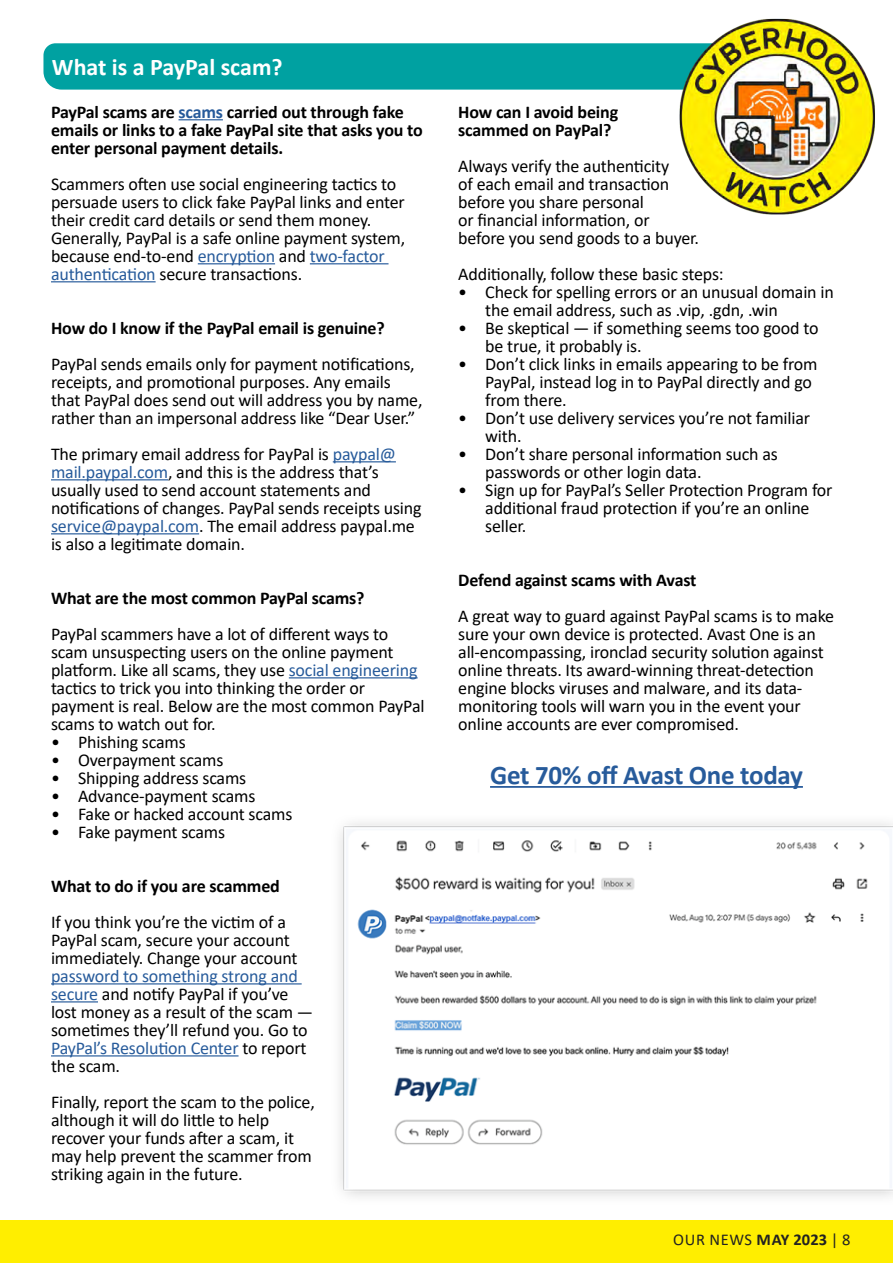
<style>
.page{position:relative;width:893px;height:1263px;background:#fff}
.page>*{position:absolute;margin:0;border:0;box-sizing:border-box;transform-origin:0 0}
.t1{font:700 27px "Calibri";letter-spacing:-.01em;color:#275b9b}
.t2{font:700 24px "Calibri";color:#fff}
.t3{font:18px/18px "Calibri";letter-spacing:-.01em;color:#000}
.t4{font:700 18px/18px "Calibri";letter-spacing:-.01em;color:#000}
.t5{font:16.5px "Calibri";letter-spacing:.04em;color:#222221}
.s1{color:#275b9b}
.s2{font-weight:700}
</style>
<div class="page">
<div style="left:0;top:1220px;width:893px;height:43px;background:#fe0"></div>
<div style="left:43px;top:43px;width:635px;height:47px;background:#00a1a1"></div>
<hr style="left:178px;top:119px;width:45px;height:1px;background:#275b9b">
<hr style="left:198px;top:263px;width:77px;height:1px;background:#275b9b">
<hr style="left:310px;top:263px;width:79px;height:1px;background:#275b9b">
<hr style="left:51px;top:281px;width:105px;height:1px;background:#275b9b">
<hr style="left:333px;top:461px;width:63px;height:1px;background:#275b9b">
<hr style="left:51px;top:479px;width:117px;height:1px;background:#275b9b">
<hr style="left:51px;top:533px;width:148px;height:1px;background:#275b9b">
<hr style="left:289px;top:677px;width:129px;height:1px;background:#275b9b">
<hr style="left:51px;top:983px;width:251px;height:1px;background:#275b9b">
<hr style="left:51px;top:1001px;width:47px;height:1px;background:#275b9b">
<hr style="left:51px;top:1055px;width:188px;height:1px;background:#275b9b">
<hr style="left:490px;top:786px;width:313px;height:2px;background:#275b9b">
<img style="left:678px;top:18px;width:197px;height:197px">
<img style="left:339px;top:822px;width:554px;height:375px">
<h2 class="t2" style="left:52px;top:51px;width:232px">What is a PayPal scam?</h2>
<p class="t4" style="left:51px;top:103px;width:373px">PayPal scams are <span class="s1">scams</span> carried out through fake emails or links to a fake PayPal site that asks you to enter personal payment details.</p>
<p class="t3" style="left:51px;top:174px;width:356px">Scammers often use social engineering tactics to persuade users to click fake PayPal links and enter their credit card details or send them money.<br>Generally, PayPal is a safe online payment system, because end-to-end <span class="s1">encryption</span> and <span class="s1">two-factor authentication</span> secure transactions.</p>
<p class="t4" style="left:51px;top:319px;width:335px">How do I know if the PayPal email is genuine?</p>
<p class="t3" style="left:51px;top:354px;width:373px">PayPal sends emails only for payment notifications, receipts, and promotional purposes. Any emails that PayPal does send out will address you by name, rather than an impersonal address like “Dear User.”</p>
<p class="t3" style="left:51px;top:444px;width:372px">The primary email address for PayPal is <span class="s1">paypal@ mail.paypal.com</span>, and this is the address that’s usually used to send account statements and notifications of changes. PayPal sends receipts using <span class="s1">service@paypal.com</span>. The email address paypal.me is also a legitimate domain.</p>
<p class="t4" style="left:51px;top:589px;width:315px">What are the most common PayPal scams?</p>
<p class="t3" style="left:51px;top:624px;width:375px">PayPal scammers have a lot of different ways to scam unsuspecting users on the online payment platform. Like all scams, they use <span class="s1">social engineering </span>tactics to trick you into thinking the order or payment is real. Below are the most common PayPal scams to watch out for.</p>
<p class="t3" style="left:51px;top:732px;width:136px">• Phishing scams</p>
<p class="t3" style="left:51px;top:750px;width:174px">• Overpayment scams</p>
<p class="t3" style="left:51px;top:768px;width:197px">• Shipping address scams</p>
<p class="t3" style="left:51px;top:786px;width:206px">• Advance-payment scams</p>
<p class="t3" style="left:51px;top:804px;width:243px">• Fake or hacked account scams</p>
<p class="t3" style="left:51px;top:822px;width:176px">• Fake payment scams</p>
<p class="t4" style="left:51px;top:877px;width:230px">What to do if you are scammed</p>
<p class="t3" style="left:51px;top:912px;width:248px">If you think you’re the victim of a<br>PayPal scam, secure your account immediately. Change your account</p>
<p class="t3" style="left:51px;top:966px;width:264px"><span class="s1">password to something strong and secure</span> and notify PayPal if you’ve lost money as a result of the scam — sometimes they’ll refund you. Go to<br><span class="s1">PayPal’s Resolution Center</span> to report the scam.</p>
<p class="t3" style="left:51px;top:1092px;width:265px">Finally, report the scam to the police, although it will do little to help recover your funds after a scam, it may help prevent the scammer from striking again in the future.</p>
<p class="t4" style="left:458px;top:103px;width:161px">How can I avoid being scammed on PayPal?</p>
<p class="t3" style="left:458px;top:156px;width:242px">Always verify the authenticity<br>of each email and transaction before you share personal<br>or financial information, or before you send goods to a buyer.</p>
<p class="t3" style="left:458px;top:264px;width:267px">Additionally, follow these basic steps:</p>
<p class="t3" style="left:485px;top:282px;width:350px;text-indent:-27px">• Check for spelling errors or an unusual domain in the email address, such as .vip, .gdn, .win</p>
<p class="t3" style="left:485px;top:318px;width:335px;text-indent:-27px">• Be skeptical — if something seems too good to be true, it probably is.</p>
<p class="t3" style="left:485px;top:354px;width:334px;text-indent:-27px">• Don’t click links in emails appearing to be from<br>PayPal, instead log in to PayPal directly and go from there.</p>
<p class="t3" style="left:485px;top:408px;width:326px;text-indent:-27px">• Don’t use delivery services you’re not familiar with.</p>
<p class="t3" style="left:485px;top:444px;width:294px;text-indent:-27px">• Don’t share personal information such as passwords or other login data.</p>
<p class="t3" style="left:485px;top:480px;width:349px;text-indent:-27px">• Sign up for PayPal’s Seller Protection Program for additional fraud protection if you’re an online seller.</p>
<p class="t4" style="left:458px;top:571px;width:240px">Defend against scams with Avast</p>
<p class="t3" style="left:458px;top:606px;width:377px">A great way to guard against PayPal scams is to make sure your own device is protected. Avast One is an all-encompassing, ironclad security solution against online threats. Its award-winning threat-detection engine blocks viruses and malware, and its data&shy;monitoring tools will warn you in the event your online accounts are ever compromised.</p>
<h1 class="t1" style="left:490px;top:756px;width:314px">Get 70% off Avast One today</h1>
<p class="t5" style="left:673px;top:1228px;width:179px">OUR NEWS <span class="s2">MAY 2023</span> | 8</p>
</div>
